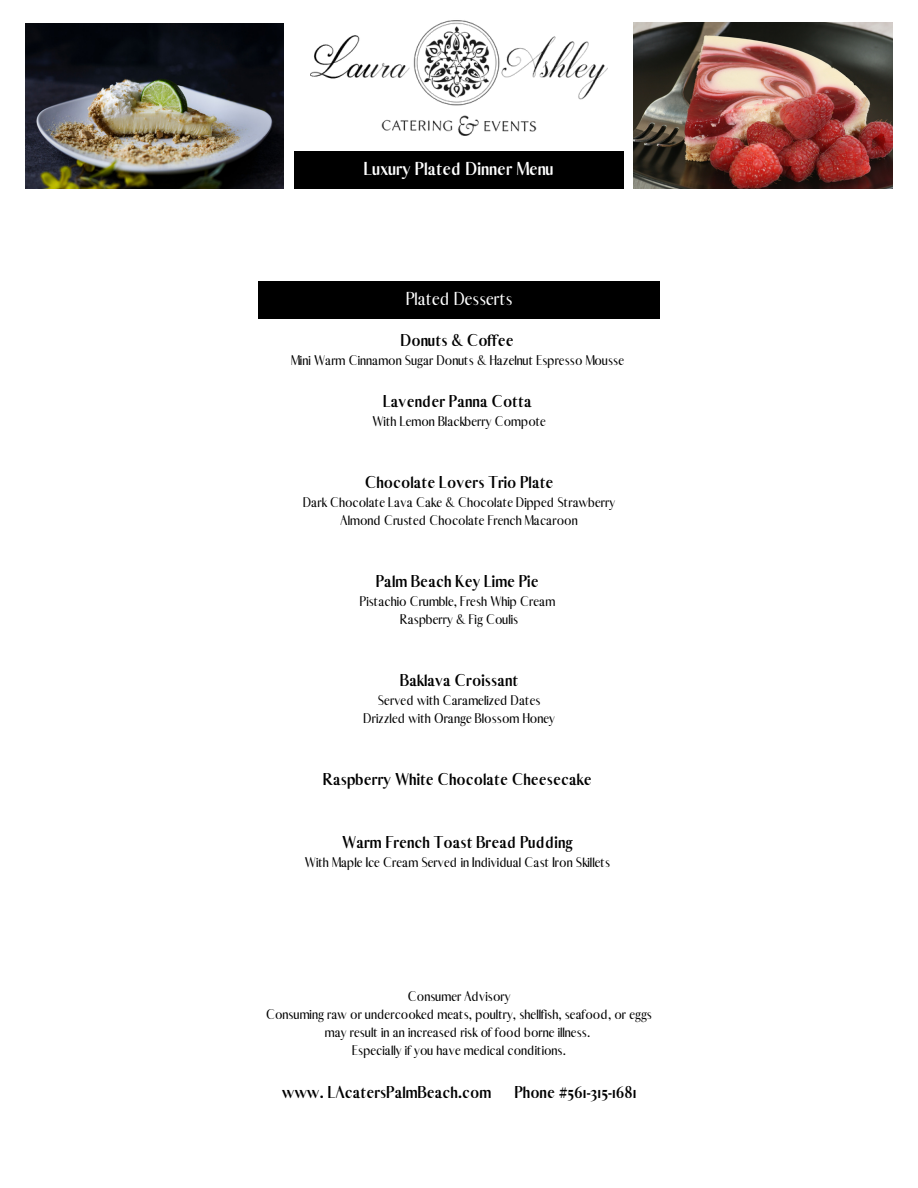
<style>
.page{position:relative;width:918px;height:1188px;background:#fff}
.page>*{position:absolute;margin:0;border:0;box-sizing:border-box;transform-origin:0 0}
.t1{font:700 18px "Abiah";color:#fff}
.t2{font:18px "Abiah";color:#fff}
.t3{font:700 16.5px "Abiah";color:#000}
.t4{font:13.5px "Abiah";color:#000}
</style>
<div class="page">
<img style="left:311px;top:20px;width:297px;height:116px">
<div style="left:294px;top:151px;width:330px;height:38px;background:#000"></div>
<div style="left:259px;top:281px;width:401px;height:38px;background:#000"></div>
<img style="left:25px;top:23px;width:259px;height:166px">
<img style="left:634px;top:22px;width:258px;height:167px">
<p class="t1" style="left:364px;top:158px;width:191px">Luxury Plated Dinner Menu</p>
<p class="t2" style="left:406px;top:288px;width:108px">Plated Desserts</p>
<p class="t3" style="left:401px;top:331px;width:115px">Donuts &amp; Coffee</p>
<p class="t4" style="left:291px;top:352px;width:335px">Mini Warm Cinnamon Sugar Donuts &amp; Hazelnut Espresso Mousse</p>
<p class="t3" style="left:383px;top:391px;width:150px">Lavender Panna Cotta</p>
<p class="t4" style="left:372px;top:413px;width:175px">With Lemon Blackberry Compote</p>
<p class="t3" style="left:365px;top:472px;width:190px">Chocolate Lovers Trio Plate</p>
<p class="t4" style="left:303px;top:494px;width:314px">Dark Chocolate Lava Cake &amp; Chocolate Dipped Strawberry</p>
<p class="t4" style="left:341px;top:512px;width:239px">Almond Crusted Chocolate French Macaroon</p>
<p class="t3" style="left:376px;top:571px;width:164px">Palm Beach Key Lime Pie</p>
<p class="t4" style="left:360px;top:593px;width:197px">Pistachio Crumble, Fresh Whip Cream</p>
<p class="t4" style="left:400px;top:611px;width:120px">Raspberry &amp; Fig Coulis</p>
<p class="t3" style="left:400px;top:670px;width:120px">Baklava Croissant</p>
<p class="t4" style="left:378px;top:692px;width:164px">Served with Caramelized Dates</p>
<p class="t4" style="left:364px;top:710px;width:193px">Drizzled with Orange Blossom Honey</p>
<p class="t3" style="left:323px;top:769px;width:270px">Raspberry White Chocolate Cheesecake</p>
<p class="t3" style="left:342px;top:832px;width:232px">Warm French Toast Bread Pudding</p>
<p class="t4" style="left:305px;top:854px;width:307px">With Maple Ice Cream Served in Individual Cast Iron Skillets</p>
<p class="t4" style="left:408px;top:988px;width:104px">Consumer Advisory</p>
<p class="t4" style="left:266px;top:1006px;width:387px">Consuming raw or undercooked meats, poultry, shellfish, seafood, or eggs</p>
<p class="t4" style="left:325px;top:1024px;width:267px">may result in an increased risk of food borne illness.</p>
<p class="t4" style="left:352px;top:1042px;width:215px">Especially if you have medical conditions.</p>
<p class="t3" style="left:282px;top:1083px;width:211px">www. LAcatersPalmBeach.com</p>
<p class="t3" style="left:515px;top:1083px;width:123px">Phone #561-315-1681</p>
</div>
